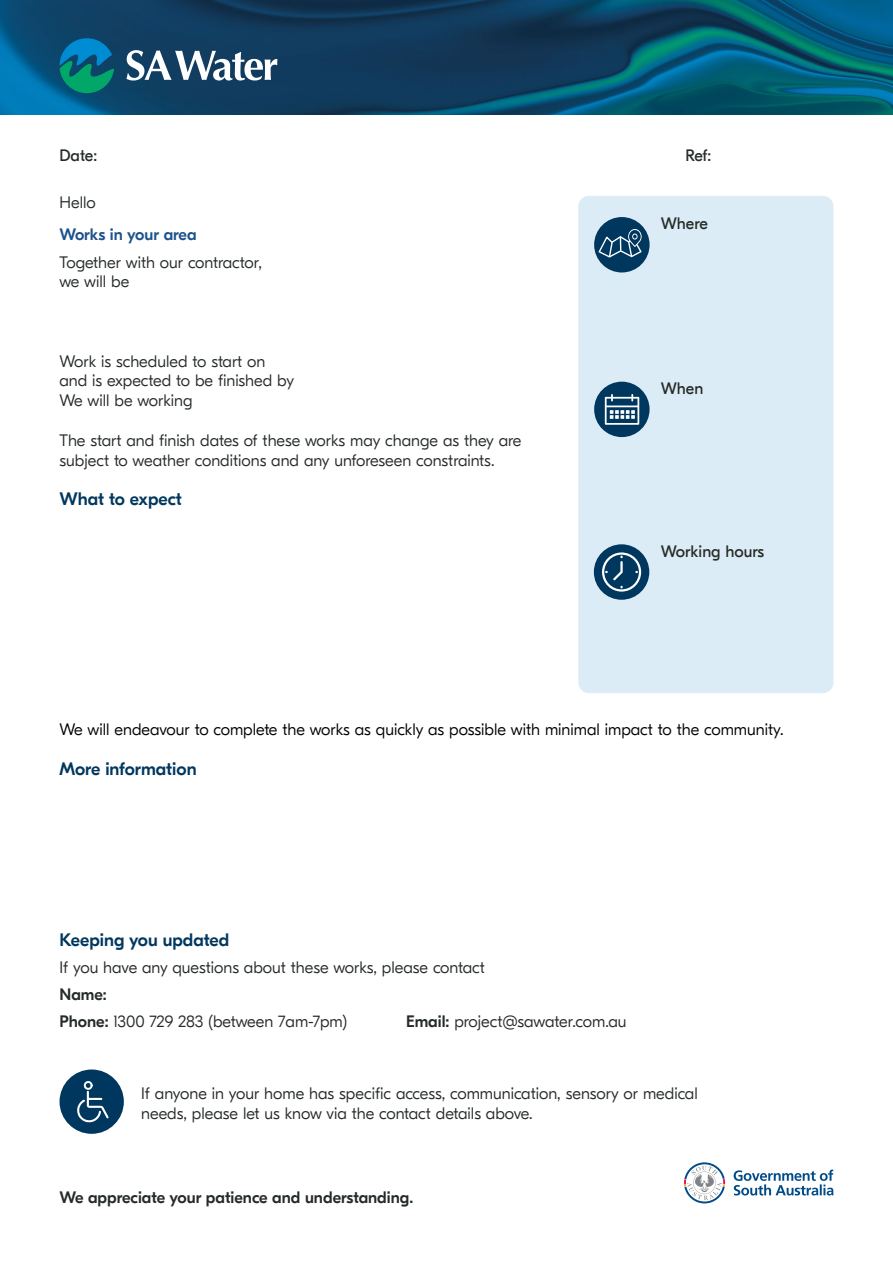
<style>
.page{position:relative;width:893px;height:1263px;background:#fff}
.page>*{position:absolute;margin:0;border:0;box-sizing:border-box;transform-origin:0 0}
.t1{font:500 18px "GT Eesti Display";color:#00375e}
.t2{font:300 16.5px/19.8px "GT Eesti Display";color:#252b26}
.t3{font:300 16.5px "GT Eesti Display";color:#000}
.t4{font:500 16.5px "GT Eesti Display";color:#252b26}
.t5{font:16.5px "GT Eesti Display";color:#252b26}
.t6{font:500 16.5px "GT Eesti Display";color:#1c528e}
.s1{font-weight:500}
</style>
<div class="page">
<img style="left:0;top:0;width:893px;height:115px">
<svg style="left:126px;top:50px;width:151px;height:31px"></svg>
<svg style="left:60px;top:38px;width:54px;height:55px;background:#047786"></svg>
<svg style="left:684px;top:1162px;width:41px;height:41px"></svg>
<svg style="left:734px;top:1169px;width:99px;height:26px"></svg>
<div style="left:578px;top:196px;width:255px;height:497px;background:#dcecf6;border-radius:11px"></div>
<div style="left:594px;top:382px;width:56px;height:55px;background:#00375e;border-radius:50%"></div>
<svg style="left:605px;top:394px;width:34px;height:31px"></svg>
<div style="left:594px;top:544px;width:55px;height:56px;background:#00375e;border-radius:50%"></div>
<svg style="left:602px;top:552px;width:39px;height:40px"></svg>
<div style="left:594px;top:217px;width:56px;height:55px;background:#00375e;border-radius:50%"></div>
<svg style="left:599px;top:229px;width:43px;height:29px"></svg>
<div style="left:60px;top:1069px;width:64px;height:65px;background:#00375e;border-radius:50%"></div>
<svg style="left:77px;top:1081px;width:32px;height:41px"></svg>
<p class="t5" style="left:60px;top:146px;width:39px">Date:</p>
<p class="t5" style="left:685px;top:146px;width:28px">Ref:</p>
<p class="t2" style="left:60px;top:193px;width:38px">Hello</p>
<p class="t6" style="left:60px;top:225px;width:139px">Works in your area</p>
<p class="t2" style="left:60px;top:252px;width:204px">Together with our contractor, we will be</p>
<p class="t2" style="left:60px;top:351px;width:236px">Work is scheduled to start on and is expected to be finished by<br>We will be working</p>
<p class="t2" style="left:60px;top:431px;width:463px">The start and finish dates of these works may change as they are subject to weather conditions and any unforeseen constraints.</p>
<p class="t1" style="left:60px;top:489px;width:124px">What to expect</p>
<p class="t5" style="left:661px;top:214px;width:49px">Where</p>
<p class="t5" style="left:661px;top:379px;width:44px">When</p>
<p class="t5" style="left:661px;top:542px;width:105px">Working hours</p>
<p class="t3" style="left:60px;top:721px;width:726px">We will endeavour to complete the works as quickly as possible with minimal impact to the community.</p>
<p class="t1" style="left:60px;top:759px;width:139px">More information</p>
<p class="t1" style="left:60px;top:930px;width:171px">Keeping you updated</p>
<p class="t2" style="left:60px;top:957px;width:427px">If you have any questions about these works, please contact</p>
<p class="t2" style="left:60px;top:981px;width:289px;line-height:27px"><span class="s1">Name:<br>Phone:</span> 1300 729 283 (between 7am-7pm)</p>
<p class="t2" style="left:406px;top:1011px;width:222px"><span class="s1">Email:</span> project@sawater.com.au</p>
<p class="t2" style="left:141px;top:1083px;width:558px">If anyone in your home has specific access, communication, sensory or medical needs, please let us know via the contact details above.</p>
<p class="t4" style="left:60px;top:1189px;width:355px">We appreciate your patience and understanding.</p>
</div>
